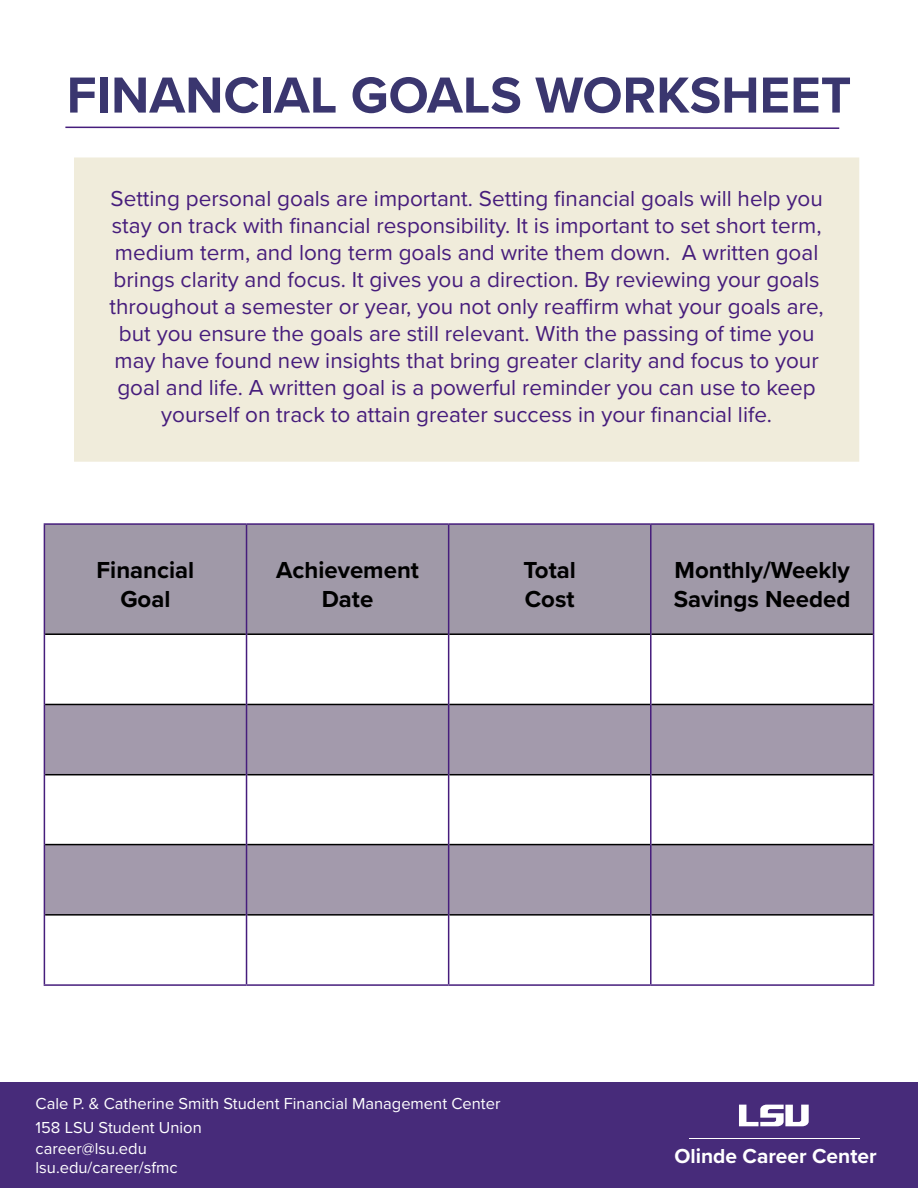
<style>
.page{position:relative;width:918px;height:1188px;background:#fff}
.page>*{position:absolute;margin:0;border:0;box-sizing:border-box;transform-origin:0 0}
.t1{font:700 52.5px "Proxima Nova";color:#3a366f}
.t2{font:700 24px "Proxima Nova";color:#000}
.t3{font:22.5px/27px "Proxima Nova";color:#461d7c;text-align:center}
.t4{font:700 21px "Proxima Nova";color:#fff}
.t5{font:16.5px/23.9px "Proxima Nova";color:#fff}
</style>
<div class="page">
<div style="left:0;top:1082px;width:918px;height:105px;background:#472b7a"></div>
<div style="left:74px;top:158px;width:785px;height:304px;background:#f0ecdb"></div>
<svg style="left:65px;top:126px;width:775px;height:3px"></svg>
<svg style="left:739px;top:1105px;width:70px;height:21px"></svg>
<hr style="left:689px;top:1138px;width:170px;height:1px;background:#fff">
<div style="left:44px;top:524px;width:203px;height:110px;background:#a099a8"></div>
<div style="left:247px;top:524px;width:202px;height:110px;background:#a099a8"></div>
<div style="left:449px;top:524px;width:202px;height:110px;background:#a099a8"></div>
<div style="left:651px;top:524px;width:223px;height:110px;background:#a099a8"></div>
<div style="left:44px;top:704px;width:203px;height:71px;background:#a39aac"></div>
<div style="left:247px;top:704px;width:202px;height:71px;background:#a39aac"></div>
<div style="left:449px;top:704px;width:202px;height:71px;background:#a39aac"></div>
<div style="left:651px;top:704px;width:223px;height:71px;background:#a39aac"></div>
<div style="left:44px;top:845px;width:203px;height:70px;background:#a39aac"></div>
<div style="left:247px;top:845px;width:202px;height:70px;background:#a39aac"></div>
<div style="left:449px;top:845px;width:202px;height:70px;background:#a39aac"></div>
<div style="left:651px;top:845px;width:223px;height:70px;background:#a39aac"></div>
<hr style="left:45px;top:633px;width:201px;height:2px;background:#000">
<hr style="left:247px;top:633px;width:201px;height:2px;background:#000">
<hr style="left:449px;top:633px;width:201px;height:2px;background:#000">
<hr style="left:652px;top:633px;width:221px;height:2px;background:#000">
<hr style="left:45px;top:704px;width:201px;height:1px;background:#000">
<hr style="left:247px;top:704px;width:201px;height:1px;background:#000">
<hr style="left:449px;top:704px;width:201px;height:1px;background:#000">
<hr style="left:652px;top:704px;width:221px;height:1px;background:#000">
<hr style="left:45px;top:774px;width:201px;height:1px;background:#000">
<hr style="left:247px;top:774px;width:201px;height:1px;background:#000">
<hr style="left:449px;top:774px;width:201px;height:1px;background:#000">
<hr style="left:652px;top:774px;width:221px;height:1px;background:#000">
<hr style="left:45px;top:844px;width:201px;height:1px;background:#000">
<hr style="left:247px;top:844px;width:201px;height:1px;background:#000">
<hr style="left:449px;top:844px;width:201px;height:1px;background:#000">
<hr style="left:652px;top:844px;width:221px;height:1px;background:#000">
<hr style="left:45px;top:914px;width:201px;height:2px;background:#000">
<hr style="left:247px;top:914px;width:201px;height:2px;background:#000">
<hr style="left:449px;top:914px;width:201px;height:2px;background:#000">
<hr style="left:652px;top:914px;width:221px;height:2px;background:#000">
<hr style="left:44px;top:523px;width:203px;height:2px;background:#461d7c">
<hr style="left:44px;top:525px;width:1px;height:109px;background:#461d7c">
<hr style="left:247px;top:523px;width:202px;height:2px;background:#461d7c">
<hr style="left:246px;top:525px;width:1px;height:109px;background:#461d7c">
<hr style="left:449px;top:523px;width:202px;height:2px;background:#461d7c">
<hr style="left:448px;top:525px;width:1px;height:109px;background:#461d7c">
<hr style="left:651px;top:523px;width:223px;height:2px;background:#461d7c">
<hr style="left:650px;top:525px;width:2px;height:109px;background:#461d7c">
<hr style="left:873px;top:525px;width:1px;height:109px;background:#461d7c">
<hr style="left:44px;top:634px;width:1px;height:70px;background:#461d7c">
<hr style="left:246px;top:634px;width:1px;height:70px;background:#461d7c">
<hr style="left:448px;top:634px;width:1px;height:70px;background:#461d7c">
<hr style="left:650px;top:634px;width:2px;height:70px;background:#461d7c">
<hr style="left:873px;top:634px;width:1px;height:70px;background:#461d7c">
<hr style="left:44px;top:704px;width:1px;height:71px;background:#461d7c">
<hr style="left:246px;top:704px;width:1px;height:71px;background:#461d7c">
<hr style="left:448px;top:704px;width:1px;height:71px;background:#461d7c">
<hr style="left:650px;top:704px;width:2px;height:71px;background:#461d7c">
<hr style="left:873px;top:704px;width:1px;height:71px;background:#461d7c">
<hr style="left:44px;top:775px;width:1px;height:70px;background:#461d7c">
<hr style="left:246px;top:775px;width:1px;height:70px;background:#461d7c">
<hr style="left:448px;top:775px;width:1px;height:70px;background:#461d7c">
<hr style="left:650px;top:775px;width:2px;height:70px;background:#461d7c">
<hr style="left:873px;top:775px;width:1px;height:70px;background:#461d7c">
<hr style="left:44px;top:845px;width:1px;height:70px;background:#461d7c">
<hr style="left:246px;top:845px;width:1px;height:70px;background:#461d7c">
<hr style="left:448px;top:845px;width:1px;height:70px;background:#461d7c">
<hr style="left:650px;top:845px;width:2px;height:70px;background:#461d7c">
<hr style="left:873px;top:845px;width:1px;height:70px;background:#461d7c">
<hr style="left:44px;top:915px;width:1px;height:69px;background:#461d7c">
<hr style="left:246px;top:915px;width:1px;height:69px;background:#461d7c">
<hr style="left:448px;top:915px;width:1px;height:69px;background:#461d7c">
<hr style="left:650px;top:915px;width:2px;height:69px;background:#461d7c">
<hr style="left:873px;top:915px;width:1px;height:69px;background:#461d7c">
<hr style="left:44px;top:984px;width:203px;height:2px;background:#461d7c">
<hr style="left:247px;top:984px;width:202px;height:2px;background:#461d7c">
<hr style="left:449px;top:984px;width:202px;height:2px;background:#461d7c">
<hr style="left:651px;top:984px;width:223px;height:2px;background:#461d7c">
<h1 class="t1" style="left:67px;top:56px;width:786px">FINANCIAL GOALS WORKSHEET</h1>
<p class="t3" style="left:109px;top:184px;width:716px">Setting personal goals are important. Setting financial goals will help you stay on track with financial responsibility. It is important to set short term, medium term, and long term goals and write them down. A written goal brings clarity and focus. It gives you a direction. By reviewing your goals throughout a semester or year, you not only reaffirm what your goals are, but you ensure the goals are still relevant. With the passing of time you may have found new insights that bring greater clarity and focus to your goal and life. A written goal is a powerful reminder you can use to keep yourself on track to attain greater success in your financial life.</p>
<p class="t2" style="left:97px;top:552px;width:99px">Financial</p>
<p class="t2" style="left:276px;top:552px;width:144px">Achievement</p>
<p class="t2" style="left:523px;top:552px;width:54px">Total</p>
<p class="t2" style="left:674px;top:552px;width:177px">Monthly/Weekly</p>
<p class="t2" style="left:120px;top:581px;width:52px">Goal</p>
<p class="t2" style="left:322px;top:581px;width:53px">Date</p>
<p class="t2" style="left:525px;top:581px;width:51px">Cost</p>
<p class="t2" style="left:674px;top:581px;width:178px">Savings Needed</p>
<p class="t5" style="left:36px;top:1091px;width:466px">Cale P. &amp; Catherine Smith Student Financial Management Center<br>158 LSU Student Union</p>
<p class="t5" style="left:36px;top:1138px;width:143px;line-height:19.8px">career@lsu.edu lsu.edu/career/sfmc</p>
<p class="t4" style="left:674px;top:1141px;width:204px">Olinde Career Center</p>
</div>
